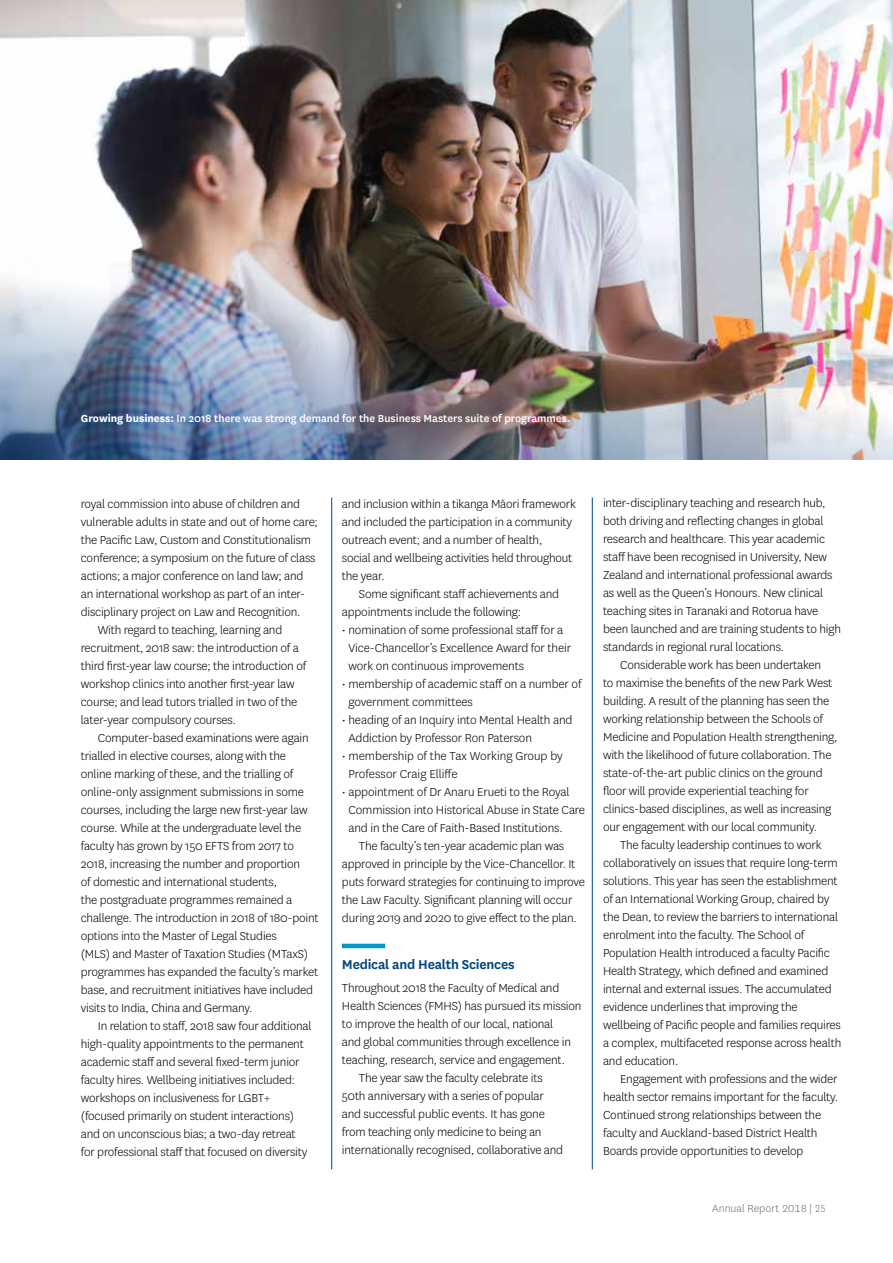
<style>
.page{position:relative;width:893px;height:1263px;background:#fff}
.page>*{position:absolute;margin:0;border:0;box-sizing:border-box;transform-origin:0 0}
.t1{font:600 15px "National";letter-spacing:-.015em;color:#00467f}
.t2{font:300 13.5px/18px "National";letter-spacing:-.015em;color:#000}
.t3{font:500 12px "National";color:#fff}
.t4{font:300 12px "National";letter-spacing:.005em;color:#6d6e71}
.s1{font-weight:700}
</style>
<div class="page">
<hr style="left:331px;top:497px;width:1px;height:672px;background:#00467f">
<hr style="left:592px;top:497px;width:1px;height:672px;background:#00467f">
<hr style="left:342px;top:944px;width:43px;height:4px;background:#009ac7">
<img style="left:0;top:0;width:893px;height:98px">
<img style="left:0;top:98px;width:893px;height:362px">
<p class="t3" style="left:81px;top:410px;width:491px"><span class="s1">Growing business:</span> In 2018 there was strong demand for the Business Masters suite of programmes.</p>
<p class="t2" style="left:81px;top:494px;width:221px">royal commission into abuse of children and</p>
<p class="t2" style="left:81px;top:512px;width:239px">vulnerable adults in state and out of home care;</p>
<p class="t2" style="left:81px;top:530px;width:232px">the Pacific Law, Custom and Constitutionalism</p>
<p class="t2" style="left:81px;top:548px;width:236px">conference; a symposium on the future of class</p>
<p class="t2" style="left:81px;top:566px;width:224px">actions; a major conference on land law; and</p>
<p class="t2" style="left:81px;top:584px;width:226px">an international workshop as part of an inter-</p>
<p class="t2" style="left:81px;top:602px;width:221px">disciplinary project on Law and Recognition.</p>
<p class="t2" style="left:98px;top:620px;width:186px">With regard to teaching, learning and</p>
<p class="t2" style="left:81px;top:638px;width:220px">recruitment, 2018 saw: the introduction of a</p>
<p class="t2" style="left:81px;top:656px;width:227px">third first-year law course; the introduction of</p>
<p class="t2" style="left:81px;top:674px;width:215px">workshop clinics into another first-year law</p>
<p class="t2" style="left:81px;top:692px;width:218px">course; and lead tutors trialled in two of the</p>
<p class="t2" style="left:81px;top:710px;width:157px">later-year compulsory courses.</p>
<p class="t2" style="left:98px;top:728px;width:212px">Computer-based examinations were again</p>
<p class="t2" style="left:81px;top:746px;width:207px">trialled in elective courses, along with the</p>
<p class="t2" style="left:81px;top:764px;width:214px">online marking of these, and the trialling of</p>
<p class="t2" style="left:81px;top:782px;width:225px">online-only assignment submissions in some</p>
<p class="t2" style="left:81px;top:800px;width:228px">courses, including the large new first-year law</p>
<p class="t2" style="left:81px;top:818px;width:222px">course. While at the undergraduate level the</p>
<p class="t2" style="left:81px;top:836px;width:215px">faculty has grown by 150 EFTS from 2017 to</p>
<p class="t2" style="left:81px;top:854px;width:221px">2018, increasing the number and proportion</p>
<p class="t2" style="left:81px;top:872px;width:198px">of domestic and international students,</p>
<p class="t2" style="left:81px;top:890px;width:213px">the postgraduate programmes remained a</p>
<p class="t2" style="left:81px;top:908px;width:239px">challenge. The introduction in 2018 of 180-point</p>
<p class="t2" style="left:81px;top:926px;width:198px">options into the Master of Legal Studies</p>
<p class="t2" style="left:81px;top:944px;width:229px">(MLS) and Master of Taxation Studies (MTaxS)</p>
<p class="t2" style="left:81px;top:962px;width:239px">programmes has expanded the faculty’s market</p>
<p class="t2" style="left:81px;top:980px;width:234px">base, and recruitment initiatives have included</p>
<p class="t2" style="left:81px;top:998px;width:173px">visits to India, China and Germany.</p>
<p class="t2" style="left:98px;top:1016px;width:215px">In relation to staff, 2018 saw four additional</p>
<p class="t2" style="left:81px;top:1034px;width:225px">high-quality appointments to the permanent</p>
<p class="t2" style="left:81px;top:1052px;width:220px">academic staff and several fixed-term junior</p>
<p class="t2" style="left:81px;top:1070px;width:216px">faculty hires. Wellbeing initiatives included:</p>
<p class="t2" style="left:81px;top:1088px;width:191px">workshops on inclusiveness for LGBT+</p>
<p class="t2" style="left:81px;top:1106px;width:215px">(focused primarily on student interactions)</p>
<p class="t2" style="left:81px;top:1124px;width:216px">and on unconscious bias; a two-day retreat</p>
<p class="t2" style="left:81px;top:1142px;width:228px">for professional staff that focused on diversity</p>
<p class="t2" style="left:342px;top:494px;width:235px">and inclusion within a tikanga Māori framework and included the participation in a community outreach event; and a number of health,<br>social and wellbeing activities held throughout the year.</p>
<p class="t2" style="left:342px;top:584px;width:219px;text-indent:17px">Some significant staff achievements and appointments include the following:</p>
<p class="t2" style="left:348px;top:620px;width:224px;text-indent:-7px">• nomination of some professional staff for a<br>Vice-Chancellor’s Excellence Award for their work on continuous improvements</p>
<p class="t2" style="left:348px;top:674px;width:234px;text-indent:-7px">• membership of academic staff on a number of government committees</p>
<p class="t2" style="left:348px;top:710px;width:225px;text-indent:-7px">• heading of an Inquiry into Mental Health and<br>Addiction by Professor Ron Paterson</p>
<p class="t2" style="left:348px;top:746px;width:216px;text-indent:-7px">• membership of the Tax Working Group by<br>Professor Craig Elliffe</p>
<p class="t2" style="left:342px;top:782px;width:229px">• appointment of Dr Anaru Erueti to the Royal</p>
<p class="t2" style="left:348px;top:800px;width:238px">Commission into Historical Abuse in State Care</p>
<p class="t2" style="left:348px;top:818px;width:216px">and in the Care of Faith-Based Institutions.</p>
<p class="t2" style="left:359px;top:836px;width:207px">The faculty’s ten-year academic plan was</p>
<p class="t2" style="left:342px;top:854px;width:235px">approved in principle by the Vice-Chancellor. It</p>
<p class="t2" style="left:342px;top:872px;width:245px">puts forward strategies for continuing to improve</p>
<p class="t2" style="left:342px;top:890px;width:232px">the Law Faculty. Significant planning will occur</p>
<p class="t2" style="left:342px;top:908px;width:236px">during 2019 and 2020 to give effect to the plan.</p>
<p class="t1" style="left:342px;top:954px;width:174px">Medical and Health Sciences</p>
<p class="t2" style="left:342px;top:978px;width:219px">Throughout 2018 the Faculty of Medical and</p>
<p class="t2" style="left:342px;top:996px;width:241px">Health Sciences (FMHS) has pursued its mission</p>
<p class="t2" style="left:342px;top:1014px;width:213px">to improve the health of our local, national</p>
<p class="t2" style="left:342px;top:1032px;width:231px">and global communities through excellence in</p>
<p class="t2" style="left:342px;top:1050px;width:225px">teaching, research, service and engagement.</p>
<p class="t2" style="left:359px;top:1068px;width:185px">The year saw the faculty celebrate its</p>
<p class="t2" style="left:342px;top:1086px;width:204px">50th anniversary with a series of popular</p>
<p class="t2" style="left:342px;top:1104px;width:204px">and successful public events. It has gone</p>
<p class="t2" style="left:342px;top:1122px;width:201px">from teaching only medicine to being an</p>
<p class="t2" style="left:342px;top:1140px;width:223px">internationally recognised, collaborative and</p>
<p class="t2" style="left:603px;top:494px;width:239px">inter-disciplinary teaching and research hub, both driving and reflecting changes in global research and healthcare. This year academic staff have been recognised in University, New Zealand and international professional awards as well as the Queen’s Honours. New clinical teaching sites in Taranaki and Rotorua have been launched and are training students to high standards in regional rural locations.</p>
<p class="t2" style="left:603px;top:656px;width:236px;text-indent:17px">Considerable work has been undertaken<br>to maximise the benefits of the new Park West building. A result of the planning has seen the working relationship between the Schools of Medicine and Population Health strengthening, with the likelihood of future collaboration. The state-of-the-art public clinics on the ground floor will provide experiential teaching for clinics-based disciplines, as well as increasing our engagement with our local community.</p>
<p class="t2" style="left:603px;top:836px;width:240px;text-indent:17px">The faculty leadership continues to work collaboratively on issues that require long-term solutions. This year has seen the establishment of an International Working Group, chaired by the Dean, to review the barriers to international enrolment into the faculty. The School of Population Health introduced a faculty Pacific Health Strategy, which defined and examined internal and external issues. The accumulated evidence underlines that improving the wellbeing of Pacific people and families requires a complex, multifaceted response across health and education.</p>
<p class="t2" style="left:603px;top:1070px;width:237px;text-indent:17px">Engagement with professions and the wider health sector remains important for the faculty.<br>Continued strong relationships between the faculty and Auckland-based District Health Boards provide opportunities to develop</p>
<p class="t4" style="left:712px;top:1201px;width:115px">Annual Report 2018 | 25</p>
</div>
